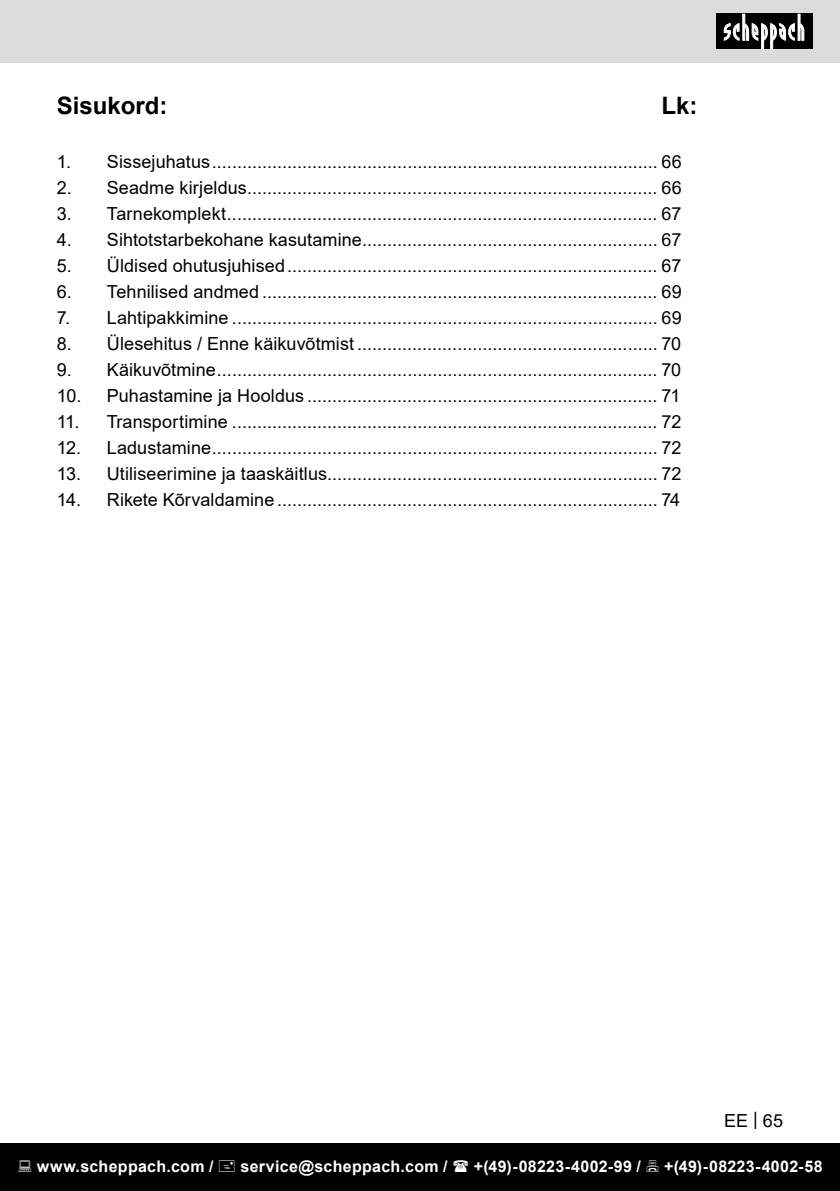
<style>
.page{position:relative;width:840px;height:1191px;background:#fff}
.page>*{position:absolute;margin:0;border:0;box-sizing:border-box;transform-origin:0 0}
.TOC_title{font:700 24px "Arial";color:#000}
.t1{font:18px "Arial";letter-spacing:.005em;color:#000}
.t2{font:700 16px "Arial";letter-spacing:.02em;color:#fff}
</style>
<div class="page">
<div style="left:0;top:0;width:839px;height:63px;background:#dbdbdb"></div>
<div style="left:0;top:1143px;width:839px;height:48px;background:#000"></div>
<div style="left:716px;top:14px;width:96px;height:35px;background:#000"></div>
<svg style="left:723px;top:14px;width:81px;height:35px"></svg>
<p class="TOC_title" style="left:57px;top:88px;width:112px">Sisukord:</p>
<p class="TOC_title" style="left:661px;top:88px;width:37px">Lk:</p>
<p class="t1" style="left:57px;top:150px;width:626px">1. Sissejuhatus......................................................................................... 66</p>
<p class="t1" style="left:57px;top:176px;width:626px">2. Seadme kirjeldus.................................................................................. 66</p>
<p class="t1" style="left:57px;top:202px;width:625px">3. Tarnekomplekt...................................................................................... 67</p>
<p class="t1" style="left:57px;top:228px;width:625px">4. Sihtotstarbekohane kasutamine........................................................... 67</p>
<p class="t1" style="left:57px;top:254px;width:625px">5. Üldised ohutusjuhised.......................................................................... 67</p>
<p class="t1" style="left:57px;top:280px;width:626px">6. Tehnilised andmed ............................................................................... 69</p>
<p class="t1" style="left:57px;top:306px;width:626px">7. Lahtipakkimine ..................................................................................... 69</p>
<p class="t1" style="left:57px;top:332px;width:625px">8. Ülesehitus / Enne käikuvõtmist ............................................................ 70</p>
<p class="t1" style="left:57px;top:358px;width:625px">9. Käikuvõtmine........................................................................................ 70</p>
<p class="t1" style="left:57px;top:384px;width:625px">10. Puhastamine ja Hooldus ...................................................................... 71</p>
<p class="t1" style="left:57px;top:410px;width:625px">11. Transportimine ..................................................................................... 72</p>
<p class="t1" style="left:57px;top:436px;width:625px">12. Ladustamine......................................................................................... 72</p>
<p class="t1" style="left:57px;top:462px;width:625px">13. Utiliseerimine ja taaskäitlus.................................................................. 72</p>
<p class="t1" style="left:57px;top:488px;width:624px">14. Rikete Kõrvaldamine ............................................................................ 74</p>
<p class="t1" style="left:723px;top:1108px;width:61px">EE | 65</p>
<p class="t2" style="left:37px;top:1154px;width:178px">www.scheppach.com /</p>
<p class="t2" style="left:240px;top:1154px;width:208px">service@scheppach.com /</p>
<p class="t2" style="left:473px;top:1154px;width:168px">+(49)-08223-4002-99 /</p>
<p class="t2" style="left:664px;top:1154px;width:160px">+(49)-08223-4002-58</p>
</div>
